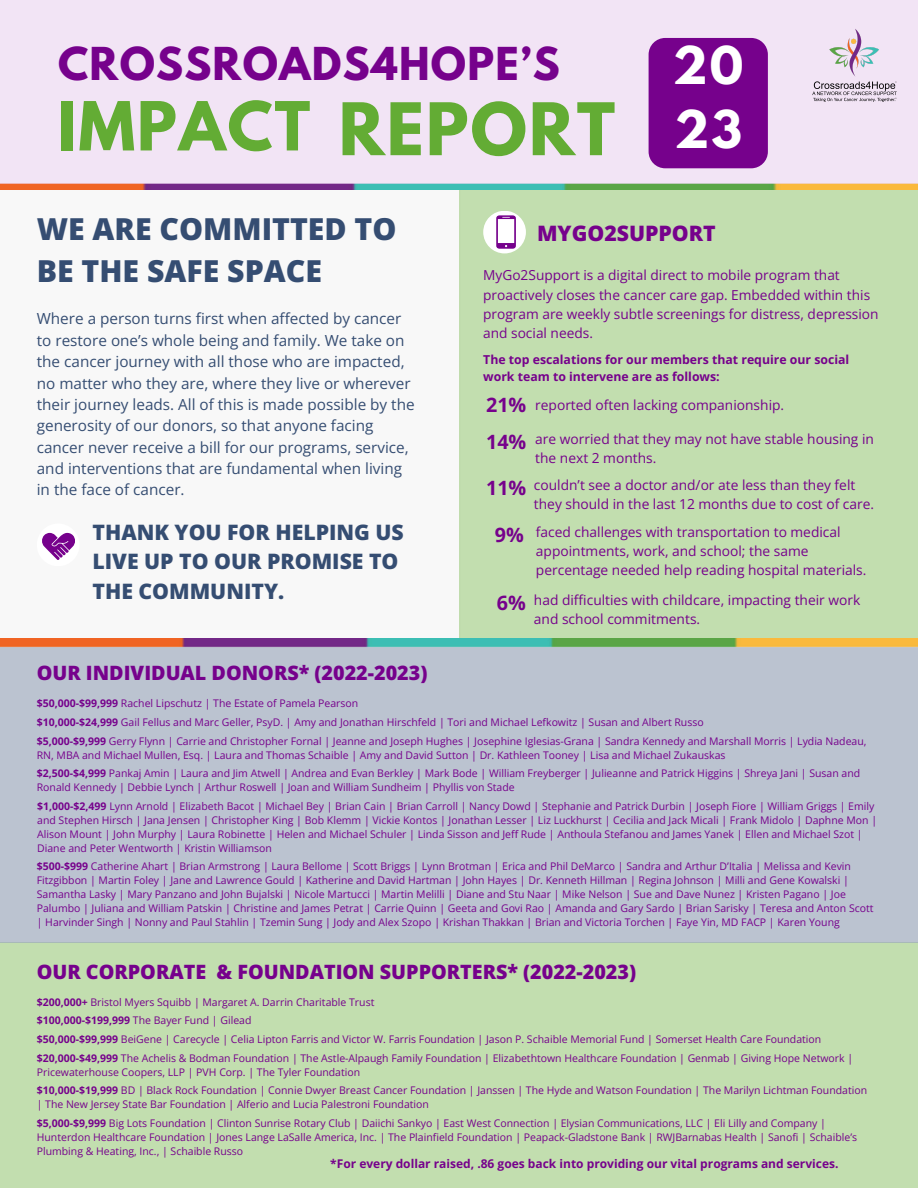
<style>
.page{position:relative;width:918px;height:1188px;background:#fff}
.page>*{position:absolute;margin:0;border:0;box-sizing:border-box;transform-origin:0 0}
.t1{font:700 64.2px "League Spartan";letter-spacing:.03em;color:#63ac34}
.t2{font:700 59.85px "League Spartan";letter-spacing:.03em;color:#63ac34}
.t3{font:700 46.2px "League Spartan";color:#fff}
.t4{font:700 40.2px "League Spartan";letter-spacing:.03em;color:#76018c}
.t5{font:800 30.3px/41.7px "Open Sans";color:#354d72}
.t6{font:800 21.3px/29.2px "Open Sans";color:#354d72}
.t7{font:800 21.3px "Open Sans";color:#76018c}
.t8{font:800 19.8px "Open Sans";color:#76018c}
.t9{font:700 19.65px "Open Sans";color:#76018c}
.t10{font:15.3px/21.3px "Open Sans";color:#354d72}
.t11{font:13.8px/19.2px "Open Sans";color:#76018c}
.t12{font:13.65px/19.2px "Open Sans";color:#76018c}
.t13{font:700 12.3px/16.4px "Open Sans";color:#76018c}
.t14{font:700 12px "Open Sans";color:#76018c}
.t15{font:10.5px/14px "Open Sans";color:#76018c}
.s1{font-weight:700}
</style>
<div class="page">
<div style="left:0;top:187px;width:460px;height:457px;background:#f8f8f8"></div>
<div style="left:459px;top:187px;width:459px;height:457px;background:#c2deaf"></div>
<div style="left:0;top:942px;width:918px;height:246px;background:#c2deaf"></div>
<div style="left:0;top:644px;width:918px;height:298px;background:#bbc3d0"></div>
<div style="left:37px;top:524px;width:43px;height:42px;background:#fff;border-radius:50%"></div>
<svg style="left:42px;top:533px;width:33px;height:27px"></svg>
<div style="left:483px;top:211px;width:43px;height:42px;background:#fff;border-radius:50%"></div>
<svg style="left:496px;top:215px;width:19px;height:34px"></svg>
<img style="left:0;top:638px;width:918px;height:10px">
<img style="left:0;top:184px;width:918px;height:5px">
<div style="left:0;top:0;width:918px;height:184px;background:#f2e4f5"></div>
<img style="left:812px;top:29px;width:85px;height:73px">
<div style="left:649px;top:38px;width:119px;height:130px;background:#76018c;border-radius:17px"></div>
<p class="t4" style="left:58px;top:44px;width:503px">CROSSROADS4HOPE’S</p>
<p class="t3" style="left:673px;top:42px;width:72px">20</p>
<h5 class="t2" style="left:58px;top:97px;width:254px">IMPACT</h5>
<p class="t1" style="left:339px;top:97px;width:278px">REPORT</p>
<p class="t3" style="left:674px;top:106px;width:69px">23</p>
<h6 class="t5" style="left:37px;top:208px;width:361px">WE ARE COMMITTED TO<br>BE THE SAFE SPACE</h6>
<p class="t10" style="left:37px;top:308px;width:379px">Where a person turns first when affected by cancer to restore one’s whole being and family. We take on the cancer journey with all those who are impacted, no matter who they are, where they live or wherever their journey leads. All of this is made possible by the generosity of our donors, so that anyone facing cancer never receive a bill for our programs, service, and interventions that are fundamental when living in the face of cancer.</p>
<p class="t6" style="left:93px;top:517px;width:313px">THANK YOU FOR HELPING US<br>LIVE UP TO OUR PROMISE TO<br>THE COMMUNITY.</p>
<p class="t7" style="left:537px;top:218px;width:180px">MYGO2SUPPORT</p>
<h5 class="t12" style="left:483px;top:266px;width:397px">MyGo2Support is a digital direct to mobile program that proactively closes the cancer care gap. Embedded within this program are weekly subtle screenings for distress, depression and social needs.</h5>
<p class="t13" style="left:483px;top:351px;width:368px">The top escalations for our members that require our social work team to intervene are as follows:</p>
<h1 class="t9" style="left:486px;top:391px;width:42px">21%</h1>
<p class="t11" style="left:535px;top:395px;width:250px">reported often lacking companionship.</p>
<p class="t9" style="left:486px;top:428px;width:42px">14%</p>
<h2 class="t11" style="left:535px;top:429px;width:340px">are worried that they may not have stable housing in the next 2 months.</h2>
<h3 class="t9" style="left:486px;top:474px;width:42px">11%</h3>
<h1 class="t11" style="left:534px;top:475px;width:342px">couldn’t see a doctor and/or ate less than they felt they should in the last 12 months due to cost of care.</h1>
<h4 class="t9" style="left:495px;top:521px;width:31px">9%</h4>
<p class="t11" style="left:536px;top:522px;width:332px">faced challenges with transportation to medical appointments, work, and school; the same percentage needed help reading hospital materials.</p>
<p class="t9" style="left:497px;top:589px;width:31px">6%</p>
<h5 class="t11" style="left:534px;top:590px;width:328px">had difficulties with childcare, impacting their work and school commitments.</h5>
<p class="t8" style="left:37px;top:659px;width:392px">OUR INDIVIDUAL DONORS* (2022-2023)</p>
<p class="t15" style="left:37px;top:696px;width:323px"><span class="s1">$50,000-$99,999</span> Rachel Lipschutz | The Estate of Pamela Pearson</p>
<h5 class="t15" style="left:37px;top:715px;width:668px"><span class="s1">$10,000-$24,999</span> Gail Fellus and Marc Geller, PsyD. | Amy and Jonathan Hirschfeld | Tori and Michael Lefkowitz | Susan and Albert Russo</h5>
<p class="t15" style="left:37px;top:733px;width:831px"><span class="s1">$5,000-$9,999</span> Gerry Flynn | Carrie and Christopher Fornal | Jeanne and Joseph Hughes | Josephine Iglesias-Grana | Sandra Kennedy and Marshall Morris | Lydia Nadeau,<br>RN, MBA and Michael Mullen, Esq. | Laura and Thomas Schaible | Amy and David Sutton | Dr. Kathleen Tooney | Lisa and Michael Zukauskas</p>
<p class="t15" style="left:37px;top:766px;width:825px"><span class="s1">$2,500-$4,999</span> Pankaj Amin | Laura and Jim Atwell | Andrea and Evan Berkley | Mark Bode | William Freyberger | Julieanne and Patrick Higgins | Shreya Jani | Susan and<br>Ronald Kennedy | Debbie Lynch | Arthur Roswell | Joan and William Sundheim | Phyllis von Stade</p>
<p class="t15" style="left:37px;top:799px;width:841px"><span class="s1">$1,000-$2,499</span> Lynn Arnold | Elizabeth Bacot | Michael Bey | Brian Cain | Brian Carroll | Nancy Dowd | Stephanie and Patrick Durbin | Joseph Fiore | William Griggs | Emily and Stephen Hirsch | Jana Jensen | Christopher King | Bob Klemm | Vickie Kontos | Jonathan Lesser | Liz Luckhurst | Cecilia and Jack Micali | Frank Midolo | Daphne Mon | Alison Mount | John Murphy | Laura Robinette | Helen and Michael Schuler | Linda Sisson and Jeff Rude | Anthoula Stefanou and James Yanek | Ellen and Michael Szot | Diane and Peter Wentworth | Kristin Williamson</p>
<p class="t15" style="left:37px;top:859px;width:838px"><span class="s1">$500-$999</span> Catherine Ahart | Brian Armstrong | Laura Bellome | Scott Briggs | Lynn Brotman | Erica and Phil DeMarco | Sandra and Arthur D’Italia | Melissa and Kevin Fitzgibbon | Martin Foley | Jane and Lawrence Gould | Katherine and David Hartman | John Hayes | Dr. Kenneth Hillman | Regina Johnson | Milli and Gene Kowalski | Samantha Lasky | Mary Panzano and John Bujalski | Nicole Martucci | Martin Melilli | Diane and Stu Naar | Mike Nelson | Sue and Dave Nunez | Kristen Pagano | Joe Palumbo | Juliana and William Patskin | Christine and James Petrat | Carrie Quinn | Geeta and Govi Rao | Amanda and Gary Sardo | Brian Sarisky | Teresa and Anton Scott | Harvinder Singh | Nonny and Paul Stahlin | Tzemin Sung | Jody and Alex Szopo | Krishan Thakkan | Brian and Victoria Torchen | Faye Yin, MD FACP | Karen Young</p>
<h6 class="t8" style="left:37px;top:958px;width:601px">OUR CORPORATE &amp; FOUNDATION SUPPORTERS* (2022-2023)</h6>
<p class="t15" style="left:37px;top:995px;width:339px"><span class="s1">$200,000+</span> Bristol Myers Squibb | Margaret A. Darrin Charitable Trust</p>
<h6 class="t15" style="left:37px;top:1013px;width:216px"><span class="s1">$100,000-$199,999</span> The Bayer Fund | Gilead</h6>
<p class="t15" style="left:37px;top:1032px;width:786px"><span class="s1">$50,000-$99,999</span> BeiGene | Carecycle | Celia Lipton Farris and Victor W. Farris Foundation | Jason P. Schaible Memorial Fund | Somerset Health Care Foundation</p>
<h6 class="t15" style="left:37px;top:1051px;width:818px"><span class="s1">$20,000-$49,999</span> The Achelis &amp; Bodman Foundation | The Astle-Alpaugh Family Foundation | Elizabethtown Healthcare Foundation | Genmab | Giving Hope Network |<br>Pricewaterhouse Coopers, LLP | PVH Corp. | The Tyler Foundation</h6>
<p class="t15" style="left:37px;top:1083px;width:832px"><span class="s1">$10,000-$19,999</span> BD | Black Rock Foundation | Connie Dwyer Breast Cancer Foundation | Janssen | The Hyde and Watson Foundation | The Marilyn Lichtman Foundation | The New Jersey State Bar Foundation | Alferio and Lucia Palestroni Foundation</p>
<h6 class="t15" style="left:37px;top:1116px;width:822px"><span class="s1">$5,000-$9,999</span> Big Lots Foundation | Clinton Sunrise Rotary Club | Daiichi Sankyo | East West Connection | Elysian Communications, LLC | Eli Lilly and Company |<br>Hunterdon Healthcare Foundation | Jones Lange LaSalle America, Inc. | The Plainfield Foundation | Peapack-Gladstone Bank | RWJBarnabas Health | Sanofi | Schaible’s<br>Plumbing &amp; Heating, Inc., | Schaible Russo</h6>
<p class="t14" style="left:330px;top:1155px;width:510px">*For every dollar raised, .86 goes back into providing our vital programs and services.</p>
</div>
